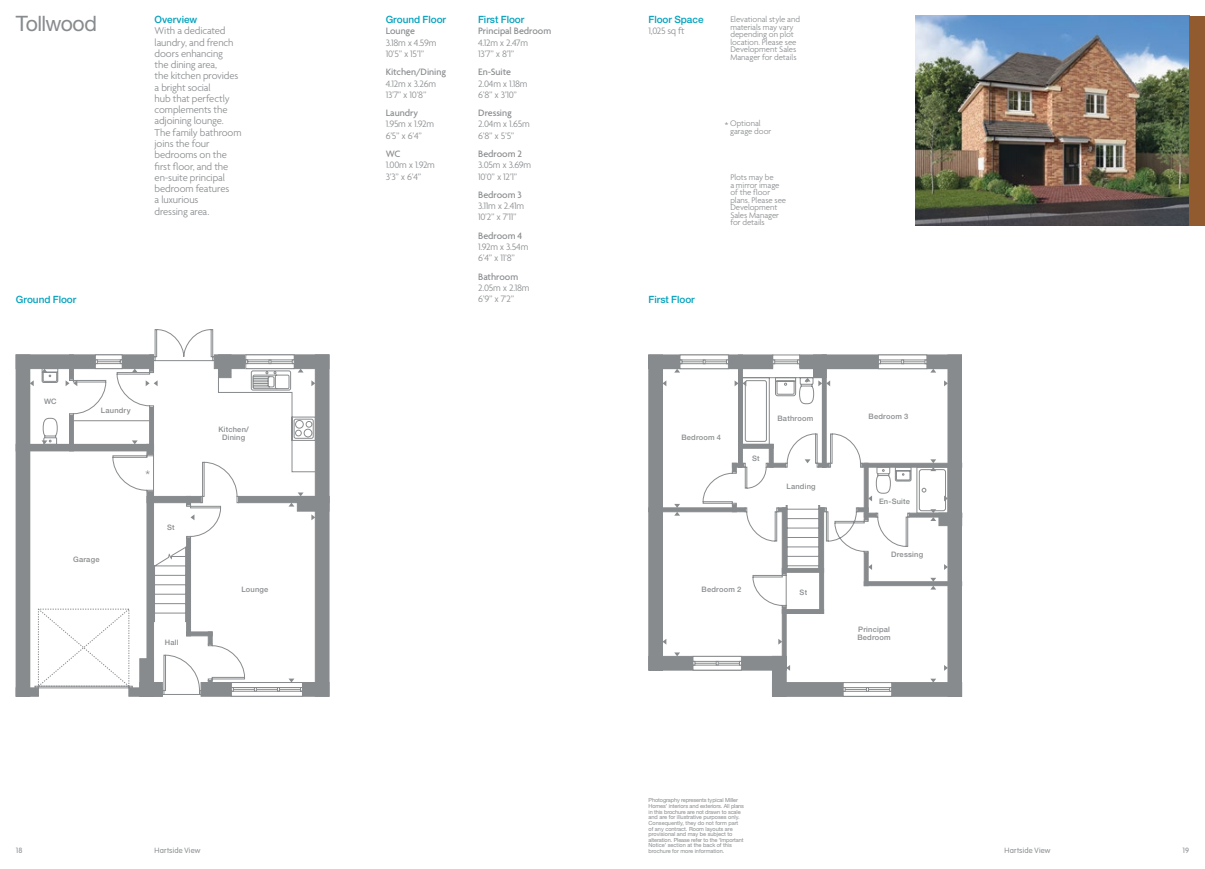
<style>
.page{position:relative;width:1205px;height:869px;background:#fff}
.page>*{position:absolute;margin:0;border:0;box-sizing:border-box;transform-origin:0 0}
.t1{font:21.25px "Helvetica Neue LT Std";letter-spacing:-.03em;color:#888b8d}
.t2{font:300 11.25px "Agenda";color:#888b8d}
.t3{font:300 10.62px/11.2px "Agenda";letter-spacing:-.01em;color:#888b8d}
.t4{font:300 10px/11.2px "Agenda";letter-spacing:-.025em;color:#888b8d}
.t5{font:500 10px "Agenda";letter-spacing:-.005em;color:#888b8d}
.t6{font:500 10px "Helvetica Neue LT Std";letter-spacing:-.005em;color:#00a1be}
.t7{font:300 8.75px/7.5px "Agenda";letter-spacing:-.005em;color:#888b8d}
.t8{font:500 7.5px/8px "Helvetica Neue";letter-spacing:.025em;color:#888b8d;text-align:center}
.t9{font:300 7.5px "VAG Rounded Std";letter-spacing:.03em;color:#888b8d}
.t10{font:5.62px/5.6px "Helvetica Neue LT Std";letter-spacing:-.005em;color:#888b8d}
</style>
<div class="page">
<img style="left:915px;top:16px;width:274px;height:209px">
<div style="left:1189px;top:16px;width:16px;height:209px;background:#925a2f"></div>
<div style="left:16px;top:444px;width:137px;height:6px;background:#888b8d"></div>
<div style="left:16px;top:444px;width:138px;height:7px;border:1px solid #888b8d"></div>
<div style="left:16px;top:354px;width:138px;height:14px;background:#888b8d;border:1px solid #888b8d"></div>
<div style="left:16px;top:355px;width:14px;height:341px;background:#888b8d"></div>
<div style="left:315px;top:354px;width:14px;height:342px;background:#888b8d"></div>
<div style="left:129px;top:687px;width:34px;height:9px;background:#888b8d"></div>
<div style="left:16px;top:687px;width:23px;height:9px;background:#888b8d"></div>
<div style="left:201px;top:682px;width:128px;height:14px;background:#888b8d"></div>
<svg style="left:231px;top:694px;width:72px;height:2px"></svg>
<svg style="left:35px;top:329px;width:281px;height:365px"></svg>
<svg style="left:311px;top:380px;width:4px;height:6px"></svg>
<svg style="left:245px;top:354px;width:58px;height:18px"></svg>
<svg style="left:298px;top:492px;width:5px;height:4px"></svg>
<svg style="left:190px;top:514px;width:4px;height:6px"></svg>
<svg style="left:311px;top:514px;width:4px;height:6px"></svg>
<svg style="left:288px;top:502px;width:6px;height:4px"></svg>
<svg style="left:231px;top:678px;width:72px;height:13px"></svg>
<svg style="left:146px;top:380px;width:12px;height:6px"></svg>
<svg style="left:132px;top:368px;width:6px;height:4px"></svg>
<svg style="left:132px;top:440px;width:6px;height:4px"></svg>
<svg style="left:66px;top:380px;width:11px;height:6px"></svg>
<svg style="left:30px;top:380px;width:4px;height:6px"></svg>
<svg style="left:42px;top:368px;width:5px;height:4px"></svg>
<svg style="left:42px;top:440px;width:5px;height:4px"></svg>
<div style="left:799px;top:355px;width:162px;height:13px;background:#888b8d"></div>
<div style="left:799px;top:354px;width:163px;height:14px;border:1px solid #888b8d"></div>
<div style="left:649px;top:355px;width:124px;height:13px;background:#888b8d"></div>
<div style="left:648px;top:354px;width:125px;height:14px;border:1px solid #888b8d"></div>
<div style="left:648px;top:656px;width:138px;height:14px;background:#888b8d"></div>
<div style="left:649px;top:355px;width:13px;height:314px;background:#888b8d"></div>
<div style="left:648px;top:354px;width:15px;height:316px;border:1px solid #888b8d"></div>
<div style="left:948px;top:355px;width:13px;height:341px;background:#888b8d"></div>
<div style="left:948px;top:354px;width:14px;height:342px;border:1px solid #888b8d"></div>
<div style="left:772px;top:682px;width:190px;height:14px;background:#888b8d"></div>
<hr style="left:862px;top:463px;width:100px;height:4px;background:#888b8d">
<hr style="left:864px;top:581px;width:98px;height:4px;background:#888b8d">
<div style="left:939px;top:512px;width:23px;height:13px;background:#888b8d"></div>
<hr style="left:648px;top:507px;width:97px;height:4px;background:#888b8d">
<div style="left:738px;top:354px;width:4px;height:113px;border:1px solid #888b8d"></div>
<div style="left:813px;top:355px;width:13px;height:22px;background:#888b8d"></div>
<div style="left:813px;top:354px;width:13px;height:23px;border:1px solid #888b8d"></div>
<svg style="left:772px;top:354px;width:28px;height:15px"></svg>
<svg style="left:667px;top:377px;width:281px;height:320px"></svg>
<svg style="left:944px;top:380px;width:4px;height:6px"></svg>
<svg style="left:878px;top:354px;width:58px;height:18px"></svg>
<svg style="left:818px;top:380px;width:12px;height:6px"></svg>
<svg style="left:804px;top:377px;width:6px;height:4px"></svg>
<svg style="left:804px;top:459px;width:6px;height:4px"></svg>
<svg style="left:734px;top:380px;width:12px;height:6px"></svg>
<svg style="left:662px;top:380px;width:4px;height:6px"></svg>
<svg style="left:674px;top:354px;width:55px;height:18px"></svg>
<svg style="left:778px;top:638px;width:4px;height:6px"></svg>
<svg style="left:662px;top:638px;width:4px;height:6px"></svg>
<svg style="left:674px;top:652px;width:6px;height:4px"></svg>
<svg style="left:674px;top:503px;width:6px;height:12px"></svg>
<svg style="left:868px;top:495px;width:4px;height:6px"></svg>
<svg style="left:944px;top:495px;width:4px;height:6px"></svg>
<svg style="left:930px;top:459px;width:6px;height:12px"></svg>
<svg style="left:868px;top:564px;width:4px;height:5px"></svg>
<svg style="left:944px;top:564px;width:4px;height:5px"></svg>
<svg style="left:930px;top:509px;width:6px;height:11px"></svg>
<svg style="left:786px;top:664px;width:4px;height:6px"></svg>
<svg style="left:944px;top:664px;width:4px;height:6px"></svg>
<svg style="left:930px;top:678px;width:6px;height:4px"></svg>
<svg style="left:930px;top:577px;width:6px;height:12px"></svg>
<h1 class="t1" style="left:16px;top:11px;width:83px">Tollwood</h1>
<h3 class="t6" style="left:648px;top:14px;width:56px">Floor Space</h3>
<h3 class="t6" style="left:155px;top:14px;width:44px">Overview</h3>
<p class="t3" style="left:155px;top:26px;width:88px">With a dedicated laundry, and french doors enhancing<br>the dining area,<br>the kitchen provides a bright social<br>hub that perfectly complements the adjoining lounge.<br>The family bathroom joins the four bedrooms on the first floor, and the en-suite principal bedroom features<br>a luxurious<br>dressing area.</p>
<h3 class="t6" style="left:386px;top:14px;width:62px">Ground Floor</h3>
<h3 class="t5" style="left:386px;top:26px;width:31px">Lounge</h3>
<h3 class="t4" style="left:386px;top:37px;width:52px">3.18m x 4.59m<br>10’5” x 15’1”</h3>
<h3 class="t5" style="left:386px;top:67px;width:62px">Kitchen/Dining</h3>
<h3 class="t4" style="left:386px;top:78px;width:52px">4.12m x 3.26m<br>13’7” x 10’8”</h3>
<h3 class="t5" style="left:386px;top:107px;width:34px">Laundry</h3>
<h3 class="t4" style="left:386px;top:119px;width:50px">1.95m x 1.92m<br>6’5” x 6’4”</h3>
<h3 class="t5" style="left:386px;top:148px;width:16px">WC</h3>
<h3 class="t4" style="left:386px;top:160px;width:51px">1.00m x 1.92m<br>3’3” x 6’4”</h3>
<h3 class="t6" style="left:478px;top:14px;width:48px">First Floor</h3>
<h3 class="t5" style="left:478px;top:26px;width:75px">Principal Bedroom</h3>
<h3 class="t4" style="left:478px;top:37px;width:51px">4.12m x 2.47m<br>13’7” x 8’1”</h3>
<h3 class="t5" style="left:478px;top:67px;width:34px">En-Suite</h3>
<h3 class="t4" style="left:478px;top:78px;width:51px">2.04m x 1.18m<br>6’8” x 3’10”</h3>
<h3 class="t5" style="left:478px;top:107px;width:35px">Dressing</h3>
<h3 class="t4" style="left:478px;top:119px;width:53px">2.04m x 1.65m<br>6’8” x 5’5”</h3>
<h3 class="t5" style="left:478px;top:148px;width:45px">Bedroom 2</h3>
<h3 class="t4" style="left:478px;top:160px;width:55px">3.05m x 3.69m<br>10’0” x 12’1”</h3>
<h3 class="t5" style="left:478px;top:189px;width:45px">Bedroom 3</h3>
<h3 class="t4" style="left:478px;top:201px;width:48px">3.11m x 2.41m<br>10’2” x 7’11”</h3>
<h3 class="t5" style="left:478px;top:230px;width:46px">Bedroom 4</h3>
<h3 class="t4" style="left:478px;top:242px;width:52px">1.92m x 3.54m<br>6’4” x 11’8”</h3>
<h3 class="t5" style="left:478px;top:271px;width:42px">Bathroom</h3>
<h3 class="t4" style="left:478px;top:282px;width:53px">2.05m x 2.18m<br>6’9” x 7’2”</h3>
<h3 class="t4" style="left:648px;top:26px;width:38px">1,025 sq ft</h3>
<h3 class="t8" style="left:154px;top:38px;width:31px">Landing</h3>
<h3 class="t8" style="left:167px;top:144px;width:9px">St</h3>
<h3 class="t6" style="left:16px;top:293px;width:62px">Ground Floor</h3>
<h3 class="t6" style="left:648px;top:293px;width:48px">First Floor</h3>
<h3 class="t7" style="left:730px;top:16px;width:71px">Elevational style and materials may vary depending on plot location. Please see<br>Development Sales<br>Manager for details</h3>
<h3 class="t7" style="left:730px;top:120px;width:43px;text-indent:-5px">* Optional garage door</h3>
<h3 class="t7" style="left:730px;top:174px;width:57px">Plots may be<br>a mirror image of the floor plans. Please see<br>Development<br>Sales Manager for details</h3>
<h3 class="t8" style="left:44px;top:397px;width:14px">WC</h3>
<h3 class="t8" style="left:101px;top:405px;width:31px">Laundry</h3>
<h3 class="t8" style="left:777px;top:413px;width:37px">Bathroom</h3>
<h3 class="t8" style="left:73px;top:554px;width:28px">Garage</h3>
<h2 class="t2" style="left:146px;top:468px;width:6px">*</h2>
<h3 class="t8" style="left:167px;top:523px;width:9px">St</h3>
<h3 class="t8" style="left:165px;top:637px;width:15px">Hall</h3>
<h3 class="t8" style="left:218px;top:424px;width:32px">Kitchen/<br>Dining</h3>
<h3 class="t8" style="left:241px;top:584px;width:28px">Lounge</h3>
<h3 class="t8" style="left:681px;top:432px;width:41px">Bedroom 4</h3>
<h3 class="t8" style="left:752px;top:453px;width:9px">St</h3>
<h3 class="t8" style="left:786px;top:482px;width:31px">Landing</h3>
<h3 class="t8" style="left:701px;top:584px;width:41px">Bedroom 2</h3>
<h3 class="t8" style="left:799px;top:587px;width:9px">St</h3>
<h3 class="t8" style="left:868px;top:411px;width:41px">Bedroom 3</h3>
<h3 class="t8" style="left:879px;top:496px;width:32px">En-Suite</h3>
<h3 class="t8" style="left:891px;top:549px;width:34px">Dressing</h3>
<h3 class="t8" style="left:857px;top:624px;width:35px;text-align:left">Principal<br>Bedroom</h3>
<p class="t10" style="left:648px;top:797px;width:97px">Photography represents typical Miller Homes’ interiors and exteriors. All plans in this brochure are not drawn to scale and are for illustrative purposes only.<br>Consequently, they do not form part of any contract. Room layouts are provisional and may be subject to alteration. Please refer to the ‘Important Notice’ section at the back of this brochure for more information.</p>
<h3 class="t8" style="left:677px;top:840px;width:14px">WC</h3>
<h3 class="t9" style="left:16px;top:845px;width:8px">18</h3>
<h3 class="t9" style="left:155px;top:845px;width:47px">Hartside View</h3>
<h3 class="t9" style="left:1004px;top:845px;width:47px">Hartside View</h3>
<h3 class="t9" style="left:1182px;top:845px;width:8px">19</h3>
</div>
